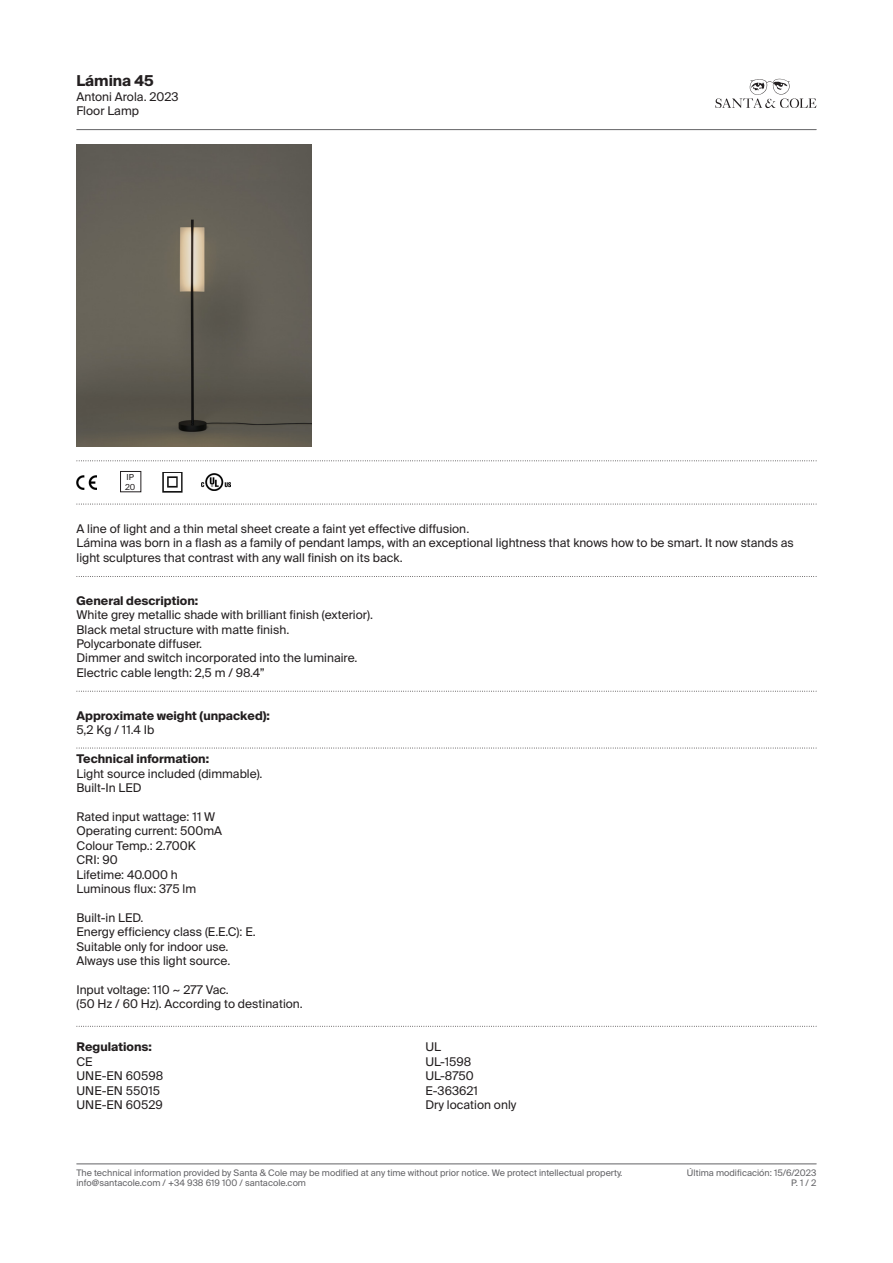
<style>
.page{position:relative;width:893px;height:1263px;background:#fff}
.page>*{position:absolute;margin:0;border:0;box-sizing:border-box;transform-origin:0 0}
.t1{font:700 15px "Suisse Intl";color:#231f20}
.t2{font:12px/14.4px "Suisse Intl";color:#231f20}
.t3{font:700 12px "Suisse Intl";color:#231f20}
.t4{font:9px "Suisse Intl";color:#636366}
.t5{font:8.25px "Suisse Intl";color:#231f20}
.s1{font-weight:700}
</style>
<div class="page">
<svg style="left:715px;top:79px;width:101px;height:29px"></svg>
<hr style="left:77px;top:129px;width:739px;height:1px;background:#636366">
<hr style="left:77px;top:1163px;width:739px;height:1px;background:#636366">
<svg style="left:77px;top:460px;width:740px;height:1px"></svg>
<svg style="left:77px;top:504px;width:740px;height:1px"></svg>
<svg style="left:77px;top:748px;width:740px;height:1px"></svg>
<svg style="left:77px;top:691px;width:740px;height:1px"></svg>
<svg style="left:77px;top:576px;width:740px;height:1px"></svg>
<svg style="left:77px;top:1026px;width:740px;height:1px"></svg>
<img style="left:77px;top:144px;width:234px;height:302px">
<img style="left:77px;top:475px;width:19px;height:14px">
<img style="left:201px;top:473px;width:30px;height:18px">
<img style="left:162px;top:472px;width:21px;height:20px">
<div style="left:120px;top:471px;width:21px;height:21px;border:1px solid #231f20"></div>
<p class="t1" style="left:77px;top:72px;width:79px">Lámina 45</p>
<p class="t2" style="left:77px;top:89px;width:104px">Antoni Arola. 2023<br>Floor Lamp</p>
<p class="t5" style="left:126px;top:472px;width:9px">IP</p>
<p class="t5" style="left:125px;top:482px;width:12px">20</p>
<p class="t2" style="left:77px;top:521px;width:394px">A line of light and a thin metal sheet create a faint yet effective diffusion.</p>
<p class="t2" style="left:77px;top:536px;width:719px">Lámina was born in a flash as a family of pendant lamps, with an exceptional lightness that knows how to be smart. It now stands as light sculptures that contrast with any wall finish on its back.</p>
<p class="t2" style="left:77px;top:593px;width:298px"><span class="s1">General description:<br></span>White grey metallic shade with brilliant finish (exterior).</p>
<p class="t2" style="left:77px;top:622px;width:214px">Black metal structure with matte finish.</p>
<p class="t2" style="left:77px;top:637px;width:127px">Polycarbonate diffuser.</p>
<p class="t2" style="left:77px;top:651px;width:282px">Dimmer and switch incorporated into the luminaire.</p>
<p class="t2" style="left:77px;top:665px;width:190px">Electric cable length: 2,5 m / 98.4”</p>
<p class="t3" style="left:77px;top:709px;width:195px">Approximate weight (unpacked):</p>
<p class="t2" style="left:77px;top:723px;width:79px">5,2 Kg / 11.4 Ib</p>
<p class="t2" style="left:77px;top:752px;width:188px"><span class="s1">Technical information:<br></span>Light source included (dimmable).</p>
<p class="t2" style="left:77px;top:781px;width:67px">Built-In LED</p>
<p class="t2" style="left:77px;top:809px;width:147px">Rated input wattage: 11 W<br>Operating current: 500mA</p>
<p class="t2" style="left:77px;top:838px;width:121px">Colour Temp.: 2.700K<br>CRI: 90<br>Lifetime: 40.000 h</p>
<p class="t2" style="left:77px;top:881px;width:121px">Luminous flux: 375 lm</p>
<p class="t2" style="left:77px;top:910px;width:68px">Built-in LED.</p>
<p class="t2" style="left:77px;top:925px;width:181px">Energy efficiency class (E.E.C): E.</p>
<p class="t2" style="left:77px;top:939px;width:154px">Suitable only for indoor use.</p>
<p class="t2" style="left:77px;top:953px;width:155px">Always use this light source.</p>
<p class="t2" style="left:77px;top:982px;width:228px">Input voltage: 110 ~ 277 Vac.<br>(50 Hz / 60 Hz). According to destination.</p>
<p class="t2" style="left:77px;top:1040px;width:88px"><span class="s1">Regulations:<br></span>CE<br>UNE-EN 60598</p>
<p class="t2" style="left:77px;top:1083px;width:85px">UNE-EN 55015</p>
<p class="t2" style="left:77px;top:1097px;width:88px">UNE-EN 60529</p>
<p class="t2" style="left:425px;top:1040px;width:17px">UL</p>
<p class="t2" style="left:425px;top:1054px;width:47px">UL-1598</p>
<p class="t2" style="left:425px;top:1069px;width:50px">UL-8750</p>
<p class="t2" style="left:425px;top:1083px;width:54px">E-363621</p>
<p class="t2" style="left:425px;top:1097px;width:92px">Dry location only</p>
<p class="t4" style="left:77px;top:1167px;width:547px">The technical information provided by Santa &amp; Cole may be modified at any time without prior notice. We protect intellectual property.</p>
<p class="t4" style="left:687px;top:1167px;width:131px">Última modificación: 15/6/2023</p>
<p class="t4" style="left:77px;top:1178px;width:231px">info@santacole.com / +34 938 619 100 / santacole.com</p>
<p class="t4" style="left:791px;top:1178px;width:27px">P. 1 / 2</p>
</div>
